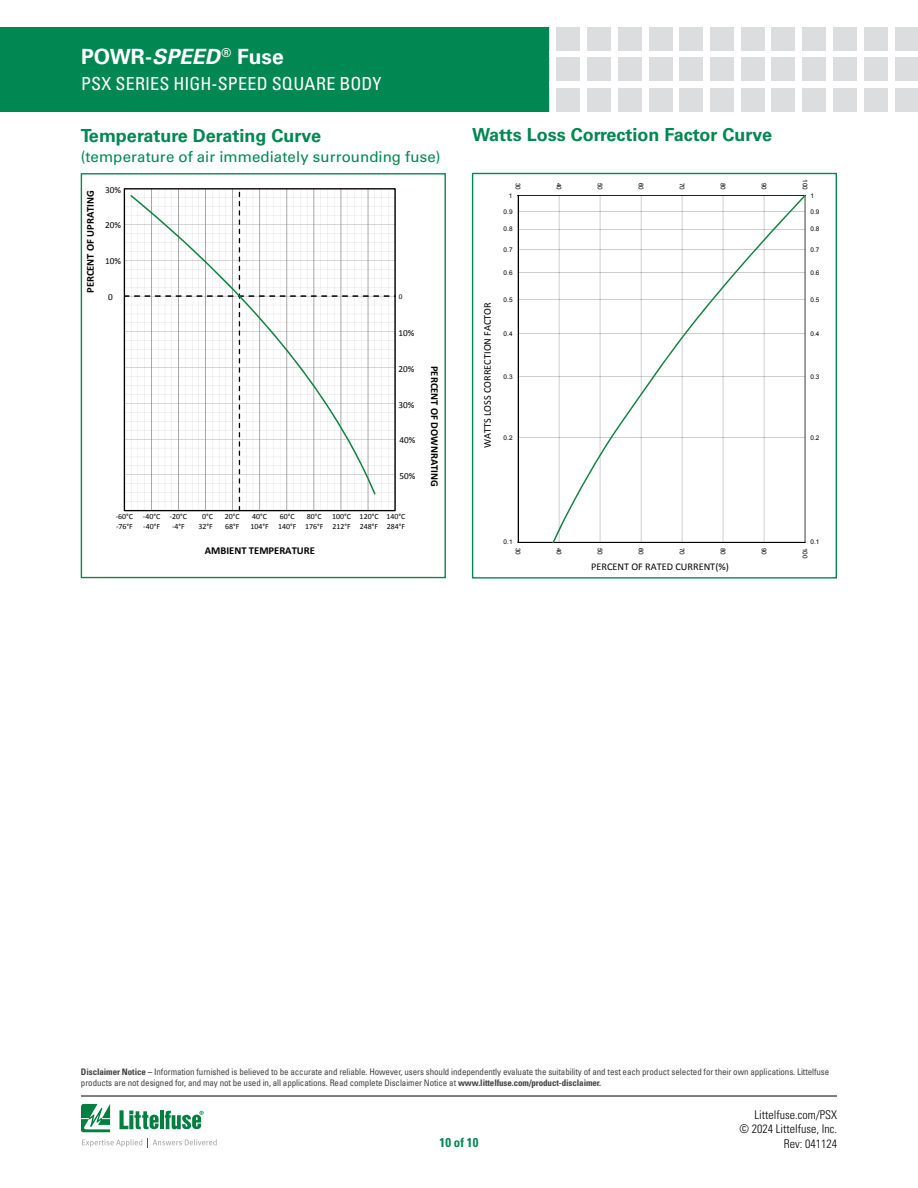
<style>
.page{position:relative;width:918px;height:1188px;background:#fff}
.page>*{position:absolute;margin:0;border:0;box-sizing:border-box;transform-origin:0 0}
.t1{font:700 21px "Univers LT Std";letter-spacing:.005em;color:#fff}
.FACTS_HEAD{font:700 18px "Univers LT Std";color:#008752}
.t2{font:condensed 18px "Univers LT Std";letter-spacing:.01em;color:#fff}
.Small_case_size{font:15px "Univers LT Std";letter-spacing:.01em;color:#008752}
.t3{font:700 condensed 12.75px "Univers LT Std";color:#008752}
.t4{font:300 condensed 12px/14.4px "Univers LT Std";color:#000;text-align:right}
.t5{font:700 10.65px "Calibri";color:#000}
.t6{font:10.2px "Calibri";color:#000}
.t7{font:9.3px "Calibri";color:#000}
.t8{font:condensed 9px/10.8px "Univers LT Std";letter-spacing:-.01em;color:#414042}
.t9{font:7.95px/9.8px "Calibri";color:#000}
.t10{font:7.2px "Calibri";color:#000}
.t11{font:6.45px "Arial";color:#000}
.s1{font-style:italic}
.s2{font-weight:700}
</style>
<div class="page">
<svg style="left:81px;top:1104px;width:29px;height:28px"></svg>
<hr style="left:160px;top:1111px;width:4px;height:18px;background:#027f40">
<svg style="left:165px;top:1111px;width:39px;height:18px"></svg>
<svg style="left:120px;top:1110px;width:39px;height:19px"></svg>
<svg style="left:82px;top:1139px;width:60px;height:8px"></svg>
<svg style="left:152px;top:1139px;width:65px;height:7px"></svg>
<hr style="left:81px;top:1096px;width:756px;height:1px;background:#000">
<div style="left:557px;top:27px;width:23px;height:23px;background:#dcddde"></div>
<div style="left:557px;top:58px;width:23px;height:23px;background:#dcddde"></div>
<div style="left:557px;top:88px;width:23px;height:24px;background:#dcddde"></div>
<div style="left:587px;top:27px;width:24px;height:23px;background:#dcddde"></div>
<div style="left:587px;top:58px;width:24px;height:23px;background:#dcddde"></div>
<div style="left:587px;top:88px;width:24px;height:24px;background:#dcddde"></div>
<div style="left:618px;top:27px;width:24px;height:23px;background:#dcddde"></div>
<div style="left:618px;top:58px;width:24px;height:23px;background:#dcddde"></div>
<div style="left:618px;top:88px;width:24px;height:24px;background:#dcddde"></div>
<div style="left:649px;top:27px;width:23px;height:23px;background:#dcddde"></div>
<div style="left:649px;top:58px;width:23px;height:23px;background:#dcddde"></div>
<div style="left:649px;top:88px;width:23px;height:24px;background:#dcddde"></div>
<div style="left:679px;top:27px;width:24px;height:23px;background:#dcddde"></div>
<div style="left:679px;top:58px;width:24px;height:23px;background:#dcddde"></div>
<div style="left:679px;top:88px;width:24px;height:24px;background:#dcddde"></div>
<div style="left:710px;top:27px;width:24px;height:23px;background:#dcddde"></div>
<div style="left:710px;top:58px;width:24px;height:23px;background:#dcddde"></div>
<div style="left:710px;top:88px;width:24px;height:24px;background:#dcddde"></div>
<div style="left:741px;top:27px;width:23px;height:23px;background:#dcddde"></div>
<div style="left:741px;top:58px;width:23px;height:23px;background:#dcddde"></div>
<div style="left:741px;top:88px;width:23px;height:24px;background:#dcddde"></div>
<div style="left:772px;top:27px;width:23px;height:23px;background:#dcddde"></div>
<div style="left:772px;top:58px;width:23px;height:23px;background:#dcddde"></div>
<div style="left:772px;top:88px;width:23px;height:24px;background:#dcddde"></div>
<div style="left:833px;top:27px;width:24px;height:23px;background:#dcddde"></div>
<div style="left:833px;top:58px;width:24px;height:23px;background:#dcddde"></div>
<div style="left:833px;top:88px;width:24px;height:24px;background:#dcddde"></div>
<div style="left:802px;top:27px;width:24px;height:23px;background:#dcddde"></div>
<div style="left:802px;top:58px;width:24px;height:23px;background:#dcddde"></div>
<div style="left:802px;top:88px;width:24px;height:24px;background:#dcddde"></div>
<div style="left:864px;top:27px;width:23px;height:23px;background:#dcddde"></div>
<div style="left:864px;top:58px;width:23px;height:23px;background:#dcddde"></div>
<div style="left:864px;top:88px;width:23px;height:24px;background:#dcddde"></div>
<div style="left:895px;top:27px;width:23px;height:23px;background:#dcddde"></div>
<div style="left:895px;top:58px;width:23px;height:23px;background:#dcddde"></div>
<div style="left:895px;top:88px;width:23px;height:24px;background:#dcddde"></div>
<div style="left:0;top:27px;width:549px;height:85px;background:#008752"></div>
<svg style="left:124px;top:189px;width:272px;height:323px"></svg>
<svg style="left:130px;top:195px;width:246px;height:300px"></svg>
<div style="left:81px;top:173px;width:365px;height:405px;border:1px solid #008752"></div>
<svg style="left:518px;top:195px;width:287px;height:348px"></svg>
<div style="left:472px;top:173px;width:365px;height:406px;border:1px solid #008752"></div>
<h1 class="t1" style="left:81px;top:44px;width:204px">POWR-<span class="s1">SPEED</span><sup>®</sup> Fuse</h1>
<h2 class="t2" style="left:81px;top:72px;width:302px">PSX SERIES HIGH-SPEED SQUARE BODY</h2>
<p class="FACTS_HEAD" style="left:81px;top:125px;width:242px">Temperature Derating Curve</p>
<p class="Small_case_size" style="left:81px;top:148px;width:361px">(temperature of air immediately surrounding fuse)</p>
<p class="t5" style="left:83px;top:293px;width:105px;rotate:-90deg">PERCENT OF UPRATING</p>
<p class="t7" style="left:105px;top:184px;width:17px">30%</p>
<p class="t7" style="left:105px;top:219px;width:17px">20%</p>
<p class="t7" style="left:105px;top:256px;width:17px">10%</p>
<p class="t7" style="left:108px;top:291px;width:6px">0</p>
<p class="t10" style="left:399px;top:292px;width:5px">0</p>
<p class="t7" style="left:398px;top:327px;width:17px">10%</p>
<p class="t7" style="left:398px;top:363px;width:17px">20%</p>
<p class="t7" style="left:398px;top:399px;width:17px">30%</p>
<p class="t7" style="left:399px;top:434px;width:17px">40%</p>
<p class="t7" style="left:399px;top:470px;width:17px">50%</p>
<p class="t9" style="left:116px;top:511px;width:19px">-60°C -76°F</p>
<p class="t9" style="left:143px;top:511px;width:19px">-40°C -40°F</p>
<p class="t9" style="left:170px;top:511px;width:19px">-20°C -4°F</p>
<p class="t9" style="left:199px;top:511px;width:16px;text-align:center">0°C<br>32°F</p>
<p class="t9" style="left:225px;top:511px;width:16px">20°C<br>68°F</p>
<p class="t9" style="left:332px;top:511px;width:20px">100°C<br>212°F</p>
<p class="t9" style="left:250px;top:511px;width:20px">40°C<br>104°F</p>
<p class="t9" style="left:278px;top:511px;width:20px">60°C<br>140°F</p>
<p class="t9" style="left:305px;top:511px;width:20px">80°C<br>176°F</p>
<p class="t9" style="left:360px;top:511px;width:20px">120°C<br>248°F</p>
<p class="t9" style="left:387px;top:511px;width:20px">140°C<br>284°F</p>
<p class="t5" style="left:205px;top:543px;width:112px">AMBIENT TEMPERATURE</p>
<p class="t5" style="left:442px;top:366px;width:122px;rotate:90deg">PERCENT OF DOWNRATING</p>
<p class="FACTS_HEAD" style="left:472px;top:124px;width:301px">Watts Loss Correction Factor Curve</p>
<p class="t6" style="left:481px;top:448px;width:147px;rotate:-90deg">WATTS LOSS CORRECTION FACTOR</p>
<p class="t11" style="left:522px;top:183px;width:9px;rotate:90deg">30</p>
<p class="t11" style="left:563px;top:183px;width:9px;rotate:90deg">40</p>
<p class="t11" style="left:604px;top:183px;width:9px;rotate:90deg">50</p>
<p class="t11" style="left:645px;top:183px;width:9px;rotate:90deg">60</p>
<p class="t11" style="left:686px;top:183px;width:9px;rotate:90deg">70</p>
<p class="t11" style="left:727px;top:183px;width:9px;rotate:90deg">80</p>
<p class="t11" style="left:768px;top:183px;width:9px;rotate:90deg">90</p>
<p class="t11" style="left:509px;top:191px;width:5px">1</p>
<p class="t11" style="left:504px;top:207px;width:10px">0.9</p>
<p class="t11" style="left:504px;top:225px;width:10px">0.8</p>
<p class="t11" style="left:504px;top:245px;width:10px">0.7</p>
<p class="t11" style="left:504px;top:268px;width:10px">0.6</p>
<p class="t11" style="left:504px;top:296px;width:10px">0.5</p>
<p class="t11" style="left:504px;top:329px;width:10px">0.4</p>
<p class="t11" style="left:504px;top:373px;width:10px">0.3</p>
<p class="t11" style="left:504px;top:434px;width:10px">0.2</p>
<p class="t11" style="left:809px;top:179px;width:12px;rotate:90deg">100</p>
<p class="t11" style="left:810px;top:191px;width:5px">1</p>
<p class="t11" style="left:810px;top:207px;width:10px">0.9</p>
<p class="t11" style="left:810px;top:225px;width:10px">0.8</p>
<p class="t11" style="left:810px;top:245px;width:10px">0.7</p>
<p class="t11" style="left:810px;top:268px;width:10px">0.6</p>
<p class="t11" style="left:810px;top:296px;width:10px">0.5</p>
<p class="t11" style="left:810px;top:329px;width:10px">0.4</p>
<p class="t11" style="left:810px;top:373px;width:10px">0.3</p>
<p class="t11" style="left:810px;top:434px;width:10px">0.2</p>
<p class="t11" style="left:504px;top:538px;width:10px">0.1</p>
<p class="t11" style="left:810px;top:538px;width:10px">0.1</p>
<p class="t11" style="left:522px;top:548px;width:9px;rotate:90deg">30</p>
<p class="t11" style="left:563px;top:548px;width:9px;rotate:90deg">40</p>
<p class="t11" style="left:604px;top:548px;width:9px;rotate:90deg">50</p>
<p class="t11" style="left:645px;top:548px;width:9px;rotate:90deg">60</p>
<p class="t11" style="left:686px;top:548px;width:9px;rotate:90deg">70</p>
<p class="t11" style="left:727px;top:548px;width:9px;rotate:90deg">80</p>
<p class="t11" style="left:768px;top:548px;width:9px;rotate:90deg">90</p>
<p class="t11" style="left:809px;top:548px;width:12px;rotate:90deg">100</p>
<p class="t6" style="left:591px;top:561px;width:139px">PERCENT OF RATED CURRENT(%)</p>
<p class="t8" style="left:81px;top:1067px;width:750px"><span class="s2">Disclaimer Notice –</span> Information furnished is believed to be accurate and reliable. However, users should independently evaluate the suitability of and test each product selected for their own applications. Littelfuse products are not designed for, and may not be used in, all applications. Read complete Disclaimer Notice at <span class="s2">www.littelfuse.com/product-disclaimer.</span></p>
<h3 class="t4" style="left:739px;top:1107px;width:99px">Littelfuse.com/PSX<br>© 2024 Littelfuse, Inc.</h3>
<h3 class="t3" style="left:440px;top:1134px;width:40px">10 of 10</h3>
<h3 class="t4" style="left:784px;top:1136px;width:55px">Rev: 041124</h3>
</div>
